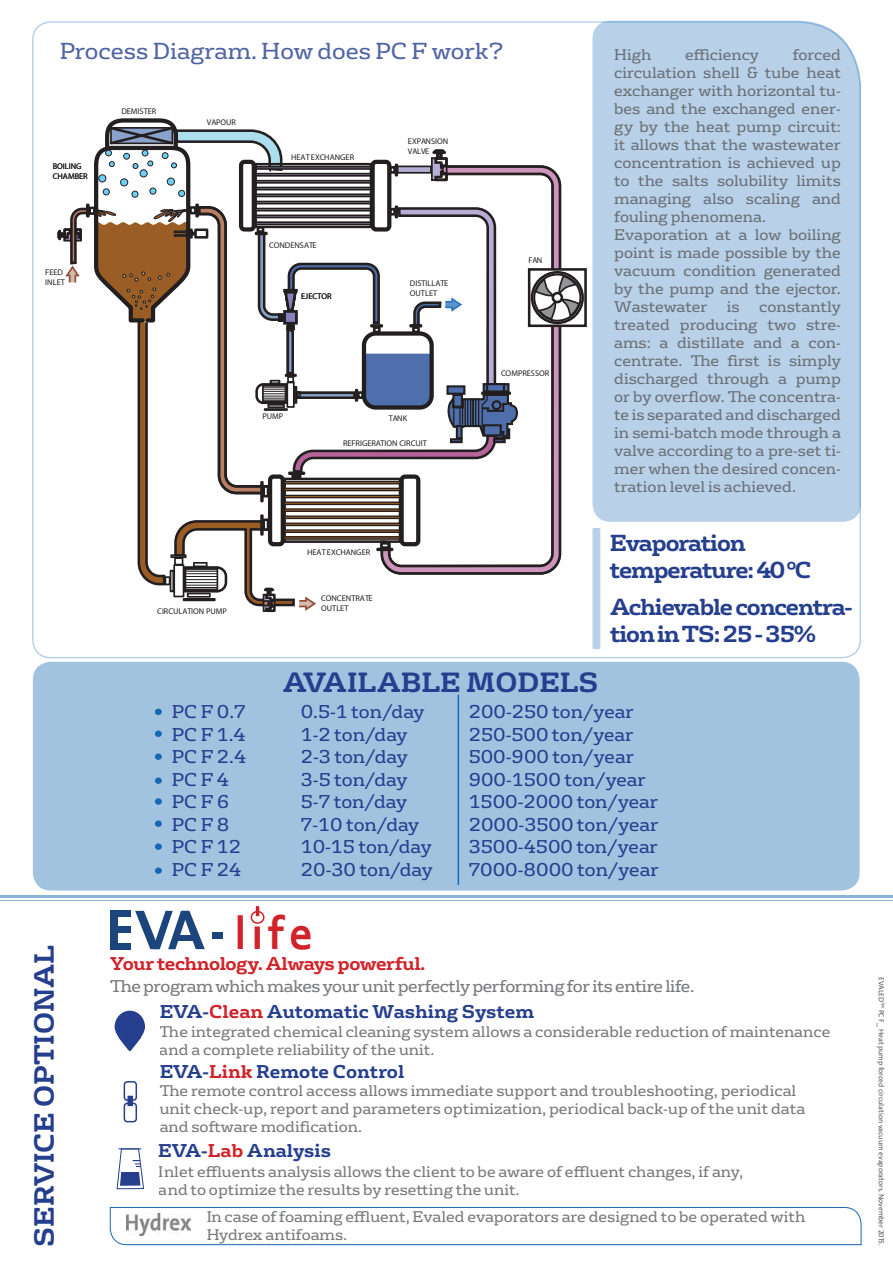
<style>
.page{position:relative;width:893px;height:1263px;background:#fff}
.page>*{position:absolute;margin:0;border:0;box-sizing:border-box;transform-origin:0 0}
.t1{font:700 48px "Corbel";color:#d1232a}
.t2{font:700 27px "FS Rufus";color:#253f8e}
.t3{font:700 22.5px/27px "FS Rufus";letter-spacing:-.05em;color:#253f8e}
.t4{font:22.5px "FS Rufus";color:#253f8e}
.t5{font:18px/22.5px "FS Rufus";color:#253f8e}
.t6{font:700 18px "FS Rufus";color:#253f8e}
.t7{font:700 18px "FS Rufus";letter-spacing:-.025em;color:#d1232a}
.t8{font:16.5px "FS Rufus";letter-spacing:-.025em;color:#57585a}
.t9{font:15px/18px "FS Rufus";color:#57585a}
.t10{font:8.25px/9.9px "Myriad Pro";color:#231f20}
.t11{font:7.5px "The Sans Veolia W5 Pla";color:#57585a}
.s1{color:#d1232a}
</style>
<div class="page">
<svg style="left:32px;top:21px;width:829px;height:638px"></svg>
<hr style="left:0;top:895px;width:893px;height:3px;background:#1768b4">
<hr style="left:0;top:900px;width:893px;height:1px;background:#1768b4">
<div style="left:592px;top:21px;width:269px;height:501px;background:#b8d1e8"></div>
<div style="left:592px;top:528px;width:8px;height:121px;background:#b9d1e8"></div>
<div style="left:33px;top:662px;width:827px;height:228px;background:#a1c3e0;border-radius:18px"></div>
<div style="left:155px;top:709px;width:7px;height:6px;border:2px solid #1768b4;border-radius:50%"></div>
<div style="left:155px;top:798px;width:7px;height:7px;border:2px solid #1768b4;border-radius:50%"></div>
<div style="left:155px;top:730px;width:7px;height:7px;border:2px solid #1768b4;border-radius:50%"></div>
<div style="left:155px;top:820px;width:7px;height:7px;border:2px solid #1768b4;border-radius:50%"></div>
<div style="left:155px;top:753px;width:7px;height:7px;border:2px solid #1768b4;border-radius:50%"></div>
<div style="left:155px;top:843px;width:7px;height:7px;border:2px solid #1768b4;border-radius:50%"></div>
<div style="left:155px;top:777px;width:7px;height:7px;border:2px solid #1768b4;border-radius:50%"></div>
<div style="left:155px;top:867px;width:7px;height:7px;border:2px solid #1768b4;border-radius:50%"></div>
<hr style="left:458px;top:695px;width:1px;height:190px;background:#1768b4">
<svg style="left:114px;top:1010px;width:31px;height:42px"></svg>
<div style="left:124px;top:1102px;width:13px;height:20px;border:2px solid #253f8e;border-radius:3px"></div>
<div style="left:124px;top:1081px;width:13px;height:20px;border:2px solid #253f8e;border-radius:3px"></div>
<svg style="left:128px;top:1096px;width:5px;height:10px"></svg>
<svg style="left:117px;top:1148px;width:27px;height:41px"></svg>
<svg style="left:110px;top:1207px;width:751px;height:38px"></svg>
<img style="left:127px;top:1214px;width:63px;height:22px">
<div style="left:110px;top:911px;width:7px;height:38px;background:#1c457e"></div>
<div style="left:110px;top:911px;width:21px;height:6px;background:#1c457e"></div>
<div style="left:212px;top:933px;width:11px;height:6px;background:#1c457e"></div>
<div style="left:110px;top:943px;width:21px;height:6px;background:#1c457e"></div>
<div style="left:110px;top:926px;width:20px;height:6px;background:#1c457e"></div>
<svg style="left:135px;top:911px;width:70px;height:38px"></svg>
<div style="left:252px;top:908px;width:13px;height:16px;border:2px solid #fff;border-radius:50%"></div>
<div style="left:251px;top:911px;width:14px;height:13px;border:2px solid #d1232a;border-radius:50%"></div>
<svg style="left:256px;top:906px;width:3px;height:10px"></svg>
<svg style="left:519px;top:164px;width:43px;height:412px"></svg>
<div style="left:529px;top:269px;width:56px;height:57px;background:#fff"></div>
<div style="left:528px;top:268px;width:59px;height:59px;border:3px solid #231f20"></div>
<div style="left:531px;top:271px;width:53px;height:53px;border:3px solid #231f20;border-radius:50%"></div>
<svg style="left:533px;top:273px;width:49px;height:49px"></svg>
<div style="left:553px;top:293px;width:9px;height:9px;background:#fff;border-radius:50%"></div>
<div style="left:552px;top:292px;width:11px;height:11px;border:3px solid #231f20;border-radius:50%"></div>
<svg style="left:56px;top:116px;width:463px;height:497px"></svg>
<h3 class="t4" style="left:60px;top:33px;width:445px">Process Diagram. How does PC F work?</h3>
<p class="t10" style="left:53px;top:161px;width:37px">BOILING<br>CHAMBER</p>
<p class="t10" style="left:121px;top:106px;width:37px">DEMISTER</p>
<p class="t10" style="left:45px;top:267px;width:21px">FEED<br>INLET</p>
<p class="t10" style="left:207px;top:117px;width:31px">VAPOUR</p>
<p class="t10" style="left:291px;top:152px;width:65px">HEAT EXCHANGER</p>
<p class="t10" style="left:269px;top:240px;width:49px">CONDENSATE</p>
<p class="t10" style="left:301px;top:291px;width:32px">EJECTOR</p>
<p class="t10" style="left:408px;top:136px;width:42px">EXPANSION<br>VALVE</p>
<p class="t10" style="left:410px;top:278px;width:40px">DISTILLATE<br>OUTLET</p>
<p class="t10" style="left:262px;top:411px;width:22px">PUMP</p>
<p class="t10" style="left:389px;top:413px;width:20px">TANK</p>
<p class="t10" style="left:343px;top:438px;width:86px">REFRIGERATION CIRCUIT</p>
<p class="t10" style="left:528px;top:256px;width:15px">FAN</p>
<p class="t10" style="left:501px;top:368px;width:50px">COMPRESSOR</p>
<p class="t9" style="left:614px;top:45px;width:228px;text-indent:178px">forced circulation shell &amp; tube heat exchanger with horizontal tu&shy;bes and the exchanged ener&shy;gy by the heat pump circuit: it allows that the wastewater concentration is achieved up to the salts solubility limits managing also scaling and fouling phenomena.<br>Evaporation at a low boiling point is made possible by the vacuum condition generated by the pump and the ejector.<br>Wastewater</p>
<p class="t9" style="left:614px;top:45px;width:39px">High</p>
<p class="t9" style="left:685px;top:45px;width:75px">efficiency</p>
<p class="t9" style="left:614px;top:297px;width:228px;text-align:justify;text-indent:145px">constantly treated producing two stre&shy;ams: a distillate and a con&shy;centrate. The first is simply discharged through a pump or by overflow. The concentra&shy;te is separated and discharged in semi-batch mode through a valve according to a pre-set ti&shy;mer when the desired concen&shy;tration level is achieved.</p>
<p class="t9" style="left:727px;top:297px;width:14px">is</p>
<p class="t10" style="left:157px;top:606px;width:71px">CIRCULATION PUMP</p>
<p class="t10" style="left:307px;top:547px;width:65px">HEAT EXCHANGER</p>
<p class="t10" style="left:321px;top:593px;width:53px">CONCENTRATE<br>OUTLET</p>
<p class="t2" style="left:283px;top:659px;width:317px">AVAILABLE MODELS</p>
<p class="t3" style="left:610px;top:528px;width:203px">Evaporation temperature: 40 °C</p>
<p class="t3" style="left:610px;top:592px;width:244px">Achievable concentra&shy;tion in TS: 25 - 35%</p>
<p class="t2" style="left:21px;top:1247px;width:303px;rotate:-90deg">SERVICE OPTIONAL</p>
<p class="t5" style="left:172px;top:700px;width:75px">PC F 0.7</p>
<p class="t5" style="left:172px;top:722px;width:75px">PC F 1.4</p>
<p class="t5" style="left:172px;top:745px;width:76px">PC F 2.4</p>
<p class="t5" style="left:172px;top:767px;width:59px">PC F 4<br>PC F 6</p>
<p class="t5" style="left:172px;top:812px;width:59px">PC F 8</p>
<p class="t5" style="left:172px;top:835px;width:71px">PC F 12</p>
<p class="t5" style="left:172px;top:857px;width:71px">PC F 24</p>
<p class="t5" style="left:301px;top:700px;width:125px">0.5-1 ton/day</p>
<p class="t5" style="left:301px;top:722px;width:108px">1-2 ton/day<br>2-3 ton/day</p>
<p class="t5" style="left:301px;top:767px;width:108px">3-5 ton/day</p>
<p class="t5" style="left:301px;top:790px;width:108px">5-7 ton/day</p>
<p class="t5" style="left:301px;top:812px;width:132px">7-10 ton/day<br>10-15 ton/day</p>
<p class="t5" style="left:301px;top:857px;width:133px">20-30 ton/day</p>
<p class="t1" style="left:235px;top:903px;width:80px">life</p>
<p class="t5" style="left:469px;top:700px;width:191px">200-250 ton/year<br>250-500 ton/year<br>500-900 ton/year<br>900-1500 ton/year<br>1500-2000 ton/year<br>2000-3500 ton/year<br>3500-4500 ton/year<br>7000-8000 ton/year</p>
<p class="t7" style="left:110px;top:948px;width:317px">Your technology. Always powerful.</p>
<p class="t8" style="left:110px;top:973px;width:586px">The program which makes your unit perfectly performing for its entire life.</p>
<p class="t6" style="left:160px;top:996px;width:376px">EVA-<span class="s1">Clean</span> Automatic Washing System</p>
<p class="t9" style="left:160px;top:1021px;width:672px">The integrated chemical cleaning system allows a considerable reduction of maintenance and a complete reliability of the unit.</p>
<p class="t6" style="left:160px;top:1056px;width:246px">EVA-<span class="s1">Link</span> Remote Control</p>
<p class="t9" style="left:160px;top:1081px;width:647px">The remote control access allows immediate support and troubleshooting, periodical unit check-up, report and parameters optimization, periodical back-up of the unit data and software modification.</p>
<p class="t6" style="left:158px;top:1135px;width:174px">EVA-<span class="s1">Lab</span> Analysis</p>
<p class="t9" style="left:159px;top:1162px;width:586px">Inlet effluents analysis allows the client to be aware of effluent changes, if any, and to optimize the results by resetting the unit.</p>
<p class="t9" style="left:206px;top:1207px;width:601px">In case of foaming effluent, Evaled evaporators are designed to be operated with</p>
<p class="t9" style="left:206px;top:1225px;width:142px">Hydrex antifoams.</p>
<p class="t11" style="left:886px;top:977px;width:269px;rotate:90deg">EVALED<sup>TM</sup> PC F_ Heat pump forced circulation vacuum evaporators. November 2015.</p>
</div>
